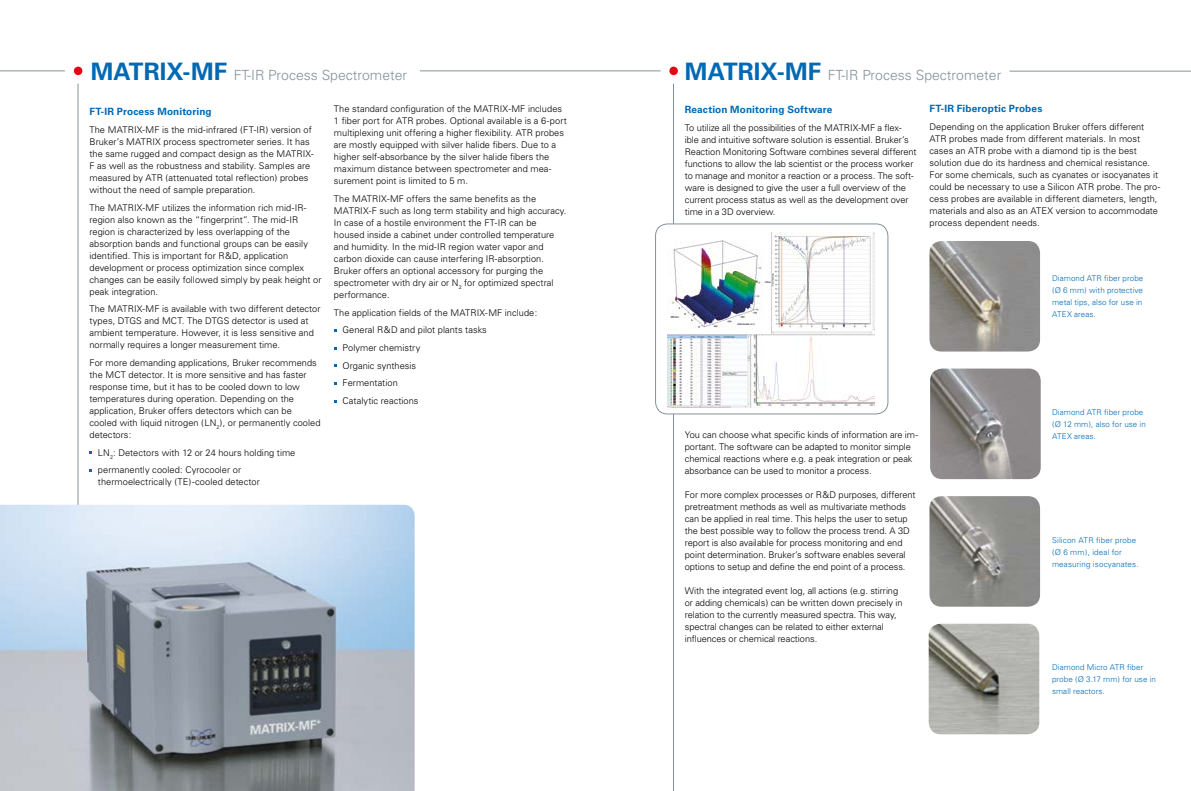
<style>
.page{position:relative;width:1191px;height:791px;background:#fff}
.page>*{position:absolute;margin:0;border:0;box-sizing:border-box;transform-origin:0 0}
.brochure_Headline{font:300 14px "Univers";color:#83929b}
.brochure_legend{font:700 10px "Univers";letter-spacing:.015em;color:#0069b4}
.brochure_body{font:700 10px "Univers";letter-spacing:.015em;color:#0069b4}
.brochure_body-2{font:300 9.2px/12px "Univers";letter-spacing:.005em;color:#000}
.brochure_legend-2{font:300 9.2px/12px "Univers";letter-spacing:-.005em;color:#000}
.brochure_subheadline{font:300 8px/12px "Univers";letter-spacing:.01em;color:#0069b4}
.s1{font-weight:700;font-size:24px;color:#0069b4}
</style>
<div class="page">
<hr style="left:673px;top:84px;width:1px;height:707px;background:#83929b">
<hr style="left:1009px;top:71px;width:182px;height:1px;background:#83929b">
<div style="left:669px;top:67px;width:9px;height:8px;background:#e30613;border-radius:50%"></div>
<div style="left:655px;top:224px;width:233px;height:190px;background:#fff;border-radius:12px"></div>
<img style="left:667px;top:232px;width:207px;height:175px">
<div style="left:655px;top:223px;width:233px;height:191px;border:1px solid #83929b;border-radius:12px"></div>
<img style="left:929px;top:241px;width:111px;height:110px">
<img style="left:930px;top:369px;width:110px;height:110px">
<img style="left:929px;top:496px;width:111px;height:111px">
<img style="left:928px;top:624px;width:111px;height:110px">
<hr style="left:78px;top:84px;width:1px;height:707px;background:#83929b">
<div style="left:74px;top:67px;width:8px;height:8px;background:#e30613;border-radius:50%"></div>
<hr style="left:420px;top:71px;width:240px;height:1px;background:#83929b">
<img style="left:0;top:505px;width:415px;height:286px">
<hr style="left:0;top:71px;width:65px;height:1px;background:#83929b">
<p class="brochure_Headline" style="left:91px;top:66px;width:318px"><span class="s1">MATRIX-MF</span> FT-IR Process Spectrometer</p>
<p class="brochure_body-2" style="left:334px;top:103px;width:234px">The standard configuration of the MATRIX-MF includes 1 fiber port for ATR probes. Optional available is a 6-port multiplexing unit offering a higher flexibility. ATR probes are mostly equipped with silver halide fibers. Due to a higher self-absorbance by the silver halide fibers the maximum distance between spectrometer and mea&shy;surement point is limited to 5 m.</p>
<p class="brochure_body-2" style="left:334px;top:193px;width:234px">The MATRIX-MF offers the same benefits as the MATRIX-F such as long term stability and high accuracy.<br>In case of a hostile environment the FT-IR can be housed inside a cabinet under controlled temperature and humidity. In the mid-IR region water vapor and carbon dioxide can cause interfering IR-absorption.<br>Bruker offers an optional accessory for purging the spectrometer with dry air or N<sub>2</sub> for optimized spectral performance.</p>
<p class="brochure_body-2" style="left:334px;top:306px;width:205px">The application fields of the MATRIX-MF include:</p>
<p class="brochure_body-2" style="left:342px;top:324px;width:146px">General R&amp;D and pilot plants tasks</p>
<p class="brochure_body-2" style="left:342px;top:342px;width:79px">Polymer chemistry</p>
<p class="brochure_body-2" style="left:342px;top:359px;width:75px">Organic synthesis</p>
<p class="brochure_body-2" style="left:342px;top:377px;width:57px">Fermentation</p>
<p class="brochure_body-2" style="left:342px;top:395px;width:78px">Catalytic reactions</p>
<p class="brochure_body" style="left:89px;top:106px;width:124px">FT-IR Process Monitoring</p>
<p class="brochure_body-2" style="left:89px;top:124px;width:226px">The MATRIX-MF is the mid-infrared (FT-IR) version of Bruker’s MATRIX process spectrometer series. It has the same rugged and compact design as the MATRIX-F as well as the robustness and stability. Samples are measured by ATR (attenuated total reflection) probes without the need of sample preparation.</p>
<p class="brochure_body-2" style="left:89px;top:201px;width:233px">The MATRIX-MF utilizes the information rich mid-IR&shy;region also known as the “fingerprint”. The mid-IR region is characterized by less overlapping of the absorption bands and functional groups can be easily identified. This is important for R&amp;D, application development or process optimization since complex changes can be easily followed simply by peak height or peak integration.</p>
<p class="brochure_body-2" style="left:89px;top:303px;width:232px">The MATRIX-MF is available with two different detector types, DTGS and MCT. The DTGS detector is used at ambient temperature. However, it is less sensitive and normally requires a longer measurement time.</p>
<p class="brochure_body-2" style="left:89px;top:357px;width:233px">For more demanding applications, Bruker recommends the MCT detector. It is more sensitive and has faster response time, but it has to be cooled down to low temperatures during operation. Depending on the application, Bruker offers detectors which can be cooled with liquid nitrogen (LN<sub>2</sub>), or permanently cooled detectors:</p>
<p class="brochure_body-2" style="left:98px;top:446px;width:199px">LN<sub>2</sub>: Detectors with 12 or 24 hours holding time</p>
<p class="brochure_body-2" style="left:98px;top:464px;width:163px">permanently cooled: Cyrocooler or thermoelectrically (TE)-cooled detector</p>
<p class="brochure_Headline" style="left:685px;top:66px;width:318px"><span class="s1">MATRIX-MF</span> FT-IR Process Spectrometer</p>
<p class="brochure_legend" style="left:685px;top:104px;width:149px">Reaction Monitoring Software</p>
<p class="brochure_legend-2" style="left:685px;top:121px;width:233px">To utilize all the possibilities of the MATRIX-MF a flex&shy;ible and intuitive software solution is essential. Bruker’s Reaction Monitoring Software combines several different functions to allow the lab scientist or the process worker to manage and monitor a reaction or a process. The soft&shy;ware is designed to give the user a full overview of the current process status as well as the development over time in a 3D overview.</p>
<p class="brochure_legend" style="left:929px;top:103px;width:114px">FT-IR Fiberoptic Probes</p>
<p class="brochure_legend-2" style="left:929px;top:121px;width:232px">Depending on the application Bruker offers different ATR probes made from different materials. In most cases an ATR probe with a diamond tip is the best solution due do its hardness and chemical resistance.<br>For some chemicals, such as cyanates or isocyanates it could be necessary to use a Silicon ATR probe. The pro&shy;cess probes are available in different diameters, length, materials and also as an ATEX version to accommodate process dependent needs.</p>
<p class="brochure_legend-2" style="left:685px;top:429px;width:235px">You can choose what specific kinds of information are im&shy;portant. The software can be adapted to monitor simple chemical reactions where e.g. a peak integration or peak absorbance can be used to monitor a process.</p>
<p class="brochure_legend-2" style="left:685px;top:489px;width:232px">For more complex processes or R&amp;D purposes, different pretreatment methods as well as multivariate methods can be applied in real time. This helps the user to setup the best possible way to follow the process trend. A 3D report is also available for process monitoring and end point determination. Bruker’s software enables several options to setup and define the end point of a process.</p>
<p class="brochure_legend-2" style="left:685px;top:585px;width:219px">With the integrated event log, all actions (e.g. stirring or adding chemicals) can be written down precisely in relation to the currently measured spectra. This way, spectral changes can be related to either external influences or chemical reactions.</p>
<p class="brochure_subheadline" style="left:1052px;top:273px;width:93px">Diamond ATR fiber probe</p>
<p class="brochure_subheadline" style="left:1052px;top:285px;width:92px;text-align:justify">(Ø 6 mm) with protective metal tips, also for use in ATEX areas.</p>
<p class="brochure_subheadline" style="left:1052px;top:406px;width:93px">Diamond ATR fiber probe</p>
<p class="brochure_subheadline" style="left:1052px;top:418px;width:95px">(Ø 12 mm), also for use in</p>
<p class="brochure_subheadline" style="left:1052px;top:430px;width:45px">ATEX areas.</p>
<p class="brochure_subheadline" style="left:1052px;top:534px;width:86px">Silicon ATR fiber probe</p>
<p class="brochure_subheadline" style="left:1052px;top:546px;width:71px">(Ø 6 mm), ideal for</p>
<p class="brochure_subheadline" style="left:1052px;top:558px;width:88px">measuring isocyanates.</p>
<p class="brochure_subheadline" style="left:1052px;top:661px;width:105px">Diamond Micro ATR fiber probe (Ø 3.17 mm) for use in small reactors.</p>
</div>
